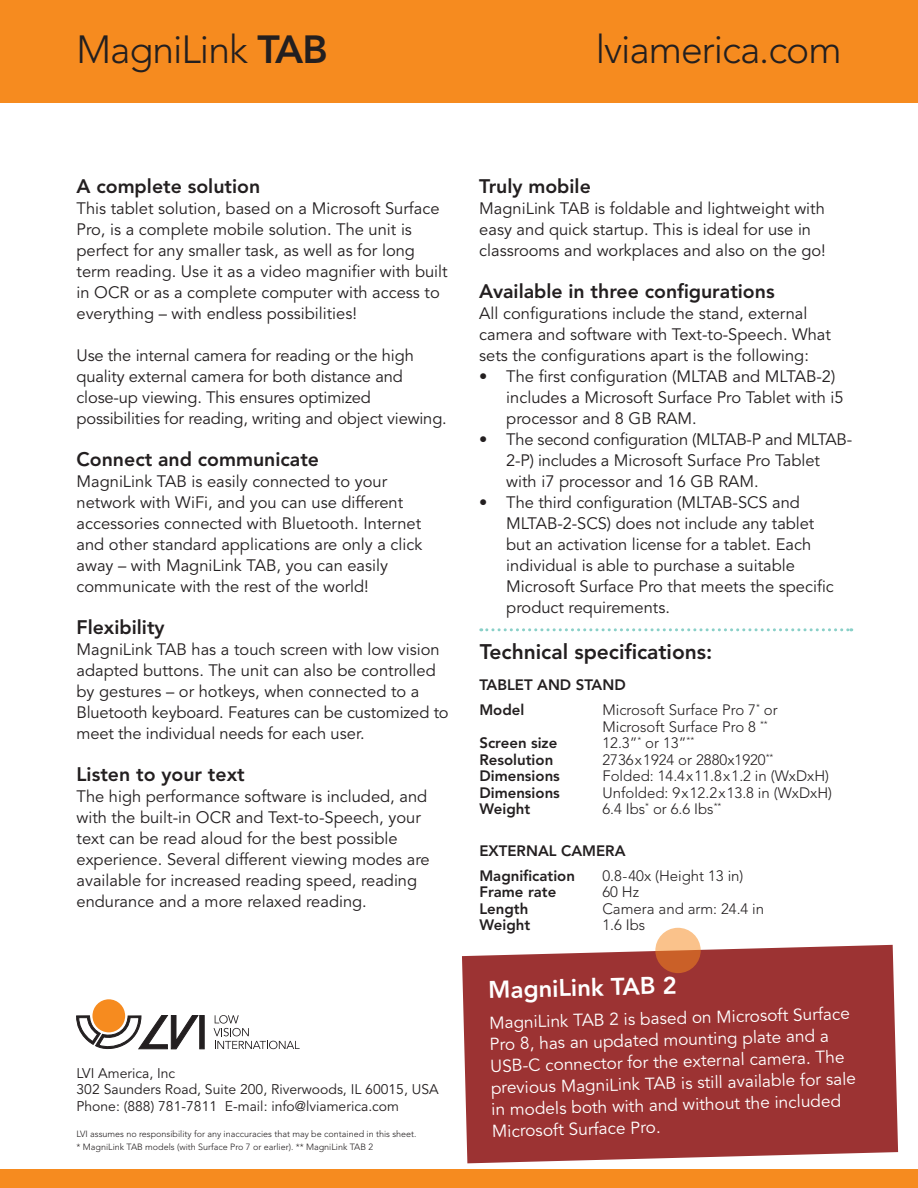
<style>
.page{position:relative;width:918px;height:1188px;background:#fff}
.page>*{position:absolute;margin:0;border:0;box-sizing:border-box;transform-origin:0 0}
.t1{font:300 39px "Avenir LT Std";letter-spacing:-.025em;color:#231f20}
.t2{font:800 24px "Avenir LT Std";color:#fff}
.t3{font:800 21px "Avenir LT Std";color:#231f20}
.t4{font:800 19.5px "Avenir LT Std";color:#231f20}
.t5{font:17.25px/21.9px "Avenir LT Std";color:#fff}
.t6{font:16.5px/21px "Avenir LT Std";color:#231f20}
.t7{font:300 15px/16.5px "Avenir LT Std";color:#231f20}
.t8{font:800 15px/25px "Avenir LT Std";color:#231f20}
.t9{font:13.95px/16.5px "Avenir LT Std";color:#231f20}
.t10{font:300 9px/13.5px "Avenir LT Std";color:#231f20}
.s1{font-weight:800}
.s2{font-weight:300}
</style>
<div class="page">
<svg style="left:481px;top:628px;width:371px;height:3px"></svg>
<div style="left:92px;top:999px;width:33px;height:33px;background:#f68b1f;border-radius:50%"></div>
<hr style="left:200px;top:1015px;width:4px;height:34px;background:#231f20">
<svg style="left:214px;top:1015px;width:85px;height:34px"></svg>
<svg style="left:77px;top:1015px;width:121px;height:34px"></svg>
<div style="left:0;top:0;width:918px;height:102px;background:#f68b1f"></div>
<div style="left:0;top:1169px;width:918px;height:19px;background:#f68b1f"></div>
<div style="left:462px;top:945px;width:436px;height:218px;background:#9c3333"></div>
<svg style="left:655px;top:927px;width:46px;height:46px;background:#e2935e"></svg>
<h1 class="t1" style="left:77px;top:27px;width:253px">MagniLink <span class="s1">TAB</span></h1>
<h1 class="t1" style="left:596px;top:27px;width:247px">lviamerica.com</h1>
<p class="t4" style="left:77px;top:175px;width:185px">A complete solution</p>
<p class="t6" style="left:77px;top:199px;width:373px">This tablet solution, based on a Microsoft Surface Pro, is a complete mobile solution. The unit is perfect for any smaller task, as well as for long term reading. Use it as a video magnifier with built in OCR or as a complete computer with access to everything – with endless possibilities!</p>
<p class="t6" style="left:77px;top:346px;width:372px">Use the internal camera for reading or the high quality external camera for both distance and close-up viewing. This ensures optimized possibilities for reading, writing and object viewing.</p>
<p class="t4" style="left:77px;top:448px;width:244px">Connect and communicate</p>
<p class="t6" style="left:77px;top:472px;width:347px">MagniLink TAB is easily connected to your network with WiFi, and you can use different accessories connected with Bluetooth. Internet and other standard applications are only a click away – with MagniLink TAB, you can easily communicate with the rest of the world!</p>
<p class="t4" style="left:77px;top:616px;width:90px">Flexibility</p>
<p class="t6" style="left:77px;top:640px;width:374px">MagniLink TAB has a touch screen with low vision adapted buttons. The unit can also be controlled by gestures – or hotkeys, when connected to a Bluetooth keyboard. Features can be customized to meet the individual needs for each user.</p>
<p class="t4" style="left:77px;top:763px;width:170px">Listen to your text</p>
<p class="t6" style="left:77px;top:787px;width:355px">The high performance software is included, and with the built-in OCR and Text-to-Speech, your text can be read aloud for the best possible experience. Several different viewing modes are available for increased reading speed, reading endurance and a more relaxed reading.</p>
<p class="t9" style="left:77px;top:1065px;width:364px">LVI America, Inc<br>302 Saunders Road, Suite 200, Riverwoods, IL 60015, USA<br>Phone: (888) 781-7811 E-mail: info@lviamerica.com</p>
<p class="t10" style="left:77px;top:1127px;width:342px">LVI assumes no responsibility for any inaccuracies that may be contained in this sheet. * MagniLink TAB models (with Surface Pro 7 or earlier). ** MagniLink TAB 2</p>
<p class="t4" style="left:479px;top:175px;width:113px">Truly mobile</p>
<p class="t6" style="left:479px;top:199px;width:348px">MagniLink TAB is foldable and lightweight with easy and quick startup. This is ideal for use in classrooms and workplaces and also on the go!</p>
<p class="t4" style="left:479px;top:280px;width:297px">Available in three configurations</p>
<p class="t6" style="left:479px;top:304px;width:353px">All configurations include the stand, external camera and software with Text-to-Speech. What sets the configurations apart is the following:</p>
<p class="t6" style="left:506px;top:367px;width:339px;text-indent:-27px"><span class="s2">•</span> The first configuration (MLTAB and MLTAB-2) includes a Microsoft Surface Pro Tablet with i5 processor and 8 GB RAM.</p>
<p class="t6" style="left:506px;top:430px;width:347px;text-indent:-27px"><span class="s2">•</span> The second configuration (MLTAB-P and MLTAB-<br>2-P) includes a Microsoft Surface Pro Tablet with i7 processor and 16 GB RAM.</p>
<p class="t6" style="left:506px;top:493px;width:329px;text-indent:-27px"><span class="s2">•</span> The third configuration (MLTAB-SCS and MLTAB-2-SCS) does not include any tablet but an activation license for a tablet. Each individual is able to purchase a suitable Microsoft Surface Pro that meets the specific product requirements.</p>
<p class="t3" style="left:480px;top:639px;width:234px">Technical specifications:</p>
<p class="t8" style="left:479px;top:673px;width:148px">TABLET AND STAND<br>Model</p>
<p class="t7" style="left:602px;top:702px;width:177px">Microsoft Surface Pro 7<sup>*</sup> or<br>Microsoft Surface Pro 8 <sup>**</sup></p>
<p class="t8" style="left:479px;top:731px;width:80px">Screen size</p>
<p class="t7" style="left:602px;top:735px;width:93px">12.3”<sup>*</sup> or 13”<sup>**</sup></p>
<p class="t8" style="left:479px;top:747px;width:75px">Resolution</p>
<p class="t7" style="left:602px;top:752px;width:173px">2736x1924 or 2880x1920<sup>**</sup></p>
<p class="t8" style="left:479px;top:764px;width:82px">Dimensions</p>
<p class="t7" style="left:602px;top:768px;width:228px">Folded: 14.4x11.8x1.2 in (WxDxH)</p>
<p class="t8" style="left:479px;top:780px;width:82px">Dimensions</p>
<p class="t7" style="left:602px;top:785px;width:231px">Unfolded: 9x12.2x13.8 in (WxDxH)</p>
<p class="t8" style="left:479px;top:797px;width:52px">Weight</p>
<p class="t7" style="left:602px;top:801px;width:121px">6.4 Ibs<sup>*</sup> or 6.6 Ibs<sup>**</sup></p>
<p class="t8" style="left:479px;top:838px;width:148px">EXTERNAL CAMERA<br>Magnification</p>
<p class="t7" style="left:602px;top:868px;width:143px">0.8-40x (Height 13 in)</p>
<p class="t8" style="left:479px;top:880px;width:78px">Frame rate</p>
<p class="t7" style="left:602px;top:884px;width:38px">60 Hz</p>
<p class="t8" style="left:479px;top:896px;width:50px">Length</p>
<p class="t7" style="left:602px;top:901px;width:163px">Camera and arm: 24.4 in</p>
<p class="t8" style="left:479px;top:913px;width:52px">Weight</p>
<p class="t7" style="left:602px;top:917px;width:44px">1.6 Ibs</p>
<h2 class="t2" style="left:488px;top:975px;width:190px;rotate:-1deg">MagniLink TAB 2</h2>
<p class="t5" style="left:489px;top:1011px;width:367px;rotate:-1deg">MagniLink TAB 2 is based on Microsoft Surface Pro 8, has an updated mounting plate and a USB-C connector for the external camera. The previous MagniLink TAB is still available for sale in models both with and without the included Microsoft Surface Pro.</p>
</div>
